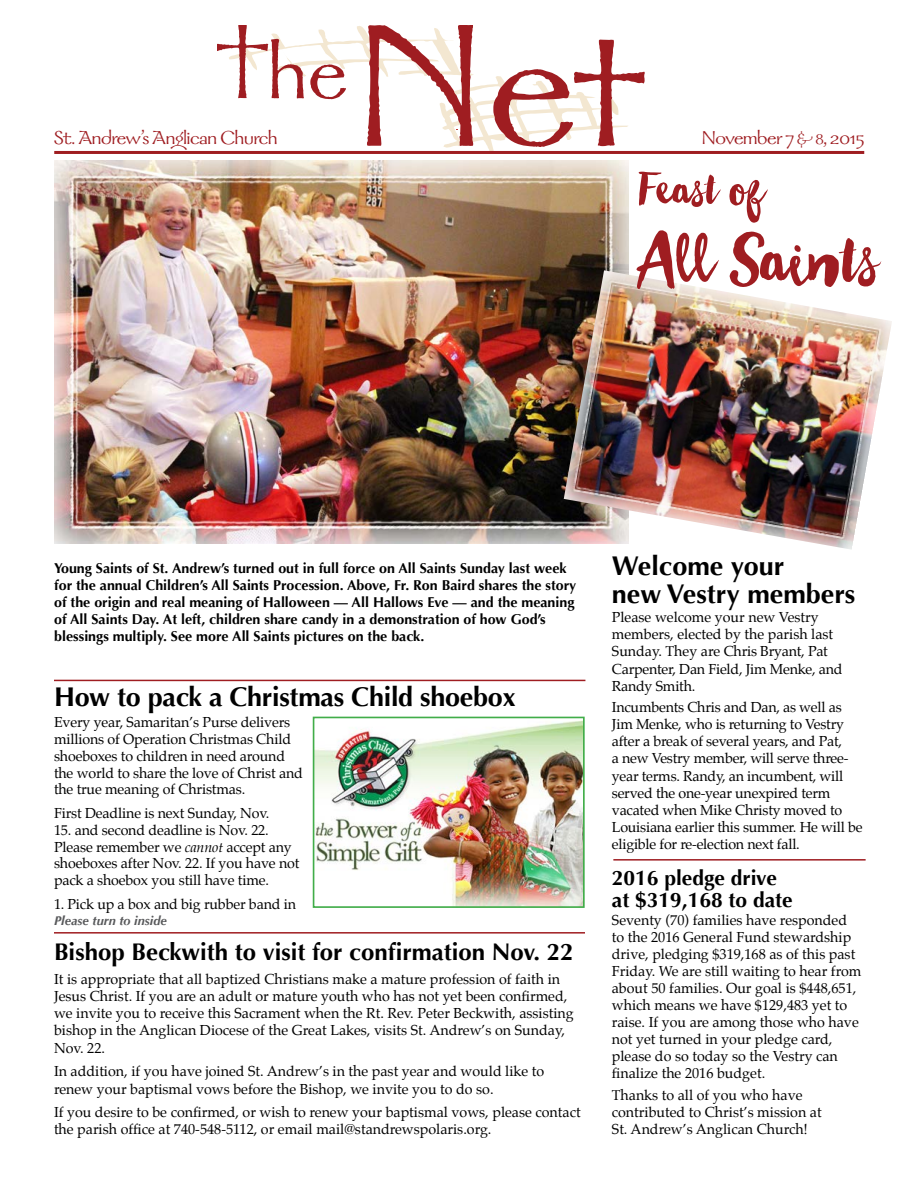
<style>
.page{position:relative;width:918px;height:1188px;background:#fff}
.page>*{position:absolute;margin:0;border:0;box-sizing:border-box;transform-origin:0 0}
.t1{font:81px "Wanderlust Letters";letter-spacing:-.005em;color:#9f1d21}
.t2{font:54px "Wanderlust Letters";color:#9f1d21}
.t3{font:700 27px/28.5px "Optima";letter-spacing:-.01em;color:#000}
.t4{font:700 24px "Optima";color:#000}
.t5{font:21px "Galahad Std";letter-spacing:-.025em;color:#9f1d21}
.t6{font:700 21px/22.5px "Optima";color:#000}
.t7{font:14.25px/17.1px "Palatino";color:#000}
.t8{font:700 14.25px/17.1px "Optima";color:#000}
.t9{font:italic 700 12.75px "Optima";color:#58595b}
.s1{font-size:16.5px}
.s2{font-style:italic}
</style>
<div class="page">
<svg style="left:217px;top:26px;width:428px;height:125px"></svg>
<hr style="left:54px;top:151px;width:810px;height:3px;background:#9f1d21">
<hr style="left:54px;top:932px;width:531px;height:2px;background:#9f1d21">
<hr style="left:54px;top:680px;width:531px;height:1px;background:#9f1d21">
<hr style="left:613px;top:859px;width:253px;height:2px;background:#9f1d21">
<img style="left:316px;top:720px;width:266px;height:185px">
<div style="left:313px;top:717px;width:272px;height:191px;border:2px solid #41ad49"></div>
<img style="left:54px;top:160px;width:574px;height:383px">
<img style="left:564px;top:270px;width:328px;height:280px">
<h3 class="t5" style="left:54px;top:124px;width:225px">St. Andrew’s Anglican Church</h3>
<h3 class="t5" style="left:702px;top:124px;width:164px">November 7 <span class="s1">&amp; 8</span>, 2015</h3>
<h2 class="t2" style="left:637px;top:155px;width:125px">Feast of</h2>
<h1 class="t1" style="left:637px;top:209px;width:238px">All Saints</h1>
<p class="t8" style="left:54px;top:560px;width:524px">Young Saints of St. Andrew’s turned out in full force on All Saints Sunday last week for the annual Children’s All Saints Procession. Above, Fr. Ron Baird shares the story of the origin and real meaning of Halloween — All Hallows Eve — and the meaning of All Saints Day. At left, children share candy in a demonstration of how God’s blessings multiply. See more All Saints pictures on the back.</p>
<h3 class="t3" style="left:54px;top:683px;width:464px">How to pack a Christmas Child shoebox</h3>
<p class="t7" style="left:54px;top:714px;width:250px">Every year, Samaritan’s Purse delivers millions of Operation Christmas Child shoeboxes to children in need around the world to share the love of Christ and the true meaning of Christmas.</p>
<p class="t7" style="left:54px;top:804px;width:217px">First Deadline is next Sunday, Nov.</p>
<p class="t7" style="left:54px;top:821px;width:247px">15. and second deadline is Nov. 22.<br>Please remember we <span class="s2">cannot</span> accept any shoeboxes after Nov. 22. If you have not pack a shoebox you still have time.</p>
<p class="t7" style="left:54px;top:895px;width:244px">1. Pick up a box and big rubber band in</p>
<h3 class="t4" style="left:54px;top:938px;width:521px">Bishop Beckwith to visit for confirmation Nov. 22</h3>
<p class="t7" style="left:54px;top:971px;width:521px">It is appropriate that all baptized Christians make a mature profession of faith in Jesus Christ. If you are an adult or mature youth who has not yet been confirmed, we invite you to receive this Sacrament when the Rt. Rev. Peter Beckwith, assisting bishop in the Anglican Diocese of the Great Lakes, visits St. Andrew’s on Sunday, Nov. 22.</p>
<p class="t7" style="left:54px;top:1063px;width:492px">In addition, if you have joined St. Andrew’s in the past year and would like to renew your baptismal vows before the Bishop, we invite you to do so.</p>
<p class="t7" style="left:54px;top:1104px;width:528px">If you desire to be confirmed, or wish to renew your baptismal vows, please contact the parish office at 740-548-5112, or email mail@standrewspolaris.org.</p>
<p class="t9" style="left:54px;top:913px;width:114px">Please turn to inside</p>
<h3 class="t3" style="left:612px;top:551px;width:245px">Welcome your<br>new Vestry members</h3>
<p class="t7" style="left:612px;top:609px;width:232px">Please welcome your new Vestry members, elected by the parish last<br>Sunday. They are Chris Bryant, Pat<br>Carpenter, Dan Field, Jim Menke, and<br>Randy Smith.</p>
<p class="t7" style="left:612px;top:699px;width:252px">Incumbents Chris and Dan, as well as Jim Menke, who is returning to Vestry after a break of several years, and Pat,<br>a new Vestry member, will serve three&shy;year terms. Randy, an incumbent, will served the one-year unexpired term vacated when Mike Christy moved to Louisiana earlier this summer. He will be eligible for re-election next fall.</p>
<h3 class="t6" style="left:612px;top:867px;width:182px">2016 pledge drive at $319,168 to date</h3>
<p class="t7" style="left:612px;top:911px;width:251px">Seventy (70) families have responded to the 2016 General Fund stewardship drive, pledging $319,168 as of this past Friday. We are still waiting to hear from about 50 families. Our goal is $448,651, which means we have $129,483 yet to raise. If you are among those who have not yet turned in your pledge card, please do so today so the Vestry can finalize the 2016 budget.</p>
<p class="t7" style="left:612px;top:1086px;width:211px">Thanks to all of you who have contributed to Christ’s mission at<br>St. Andrew’s Anglican Church!</p>
</div>
